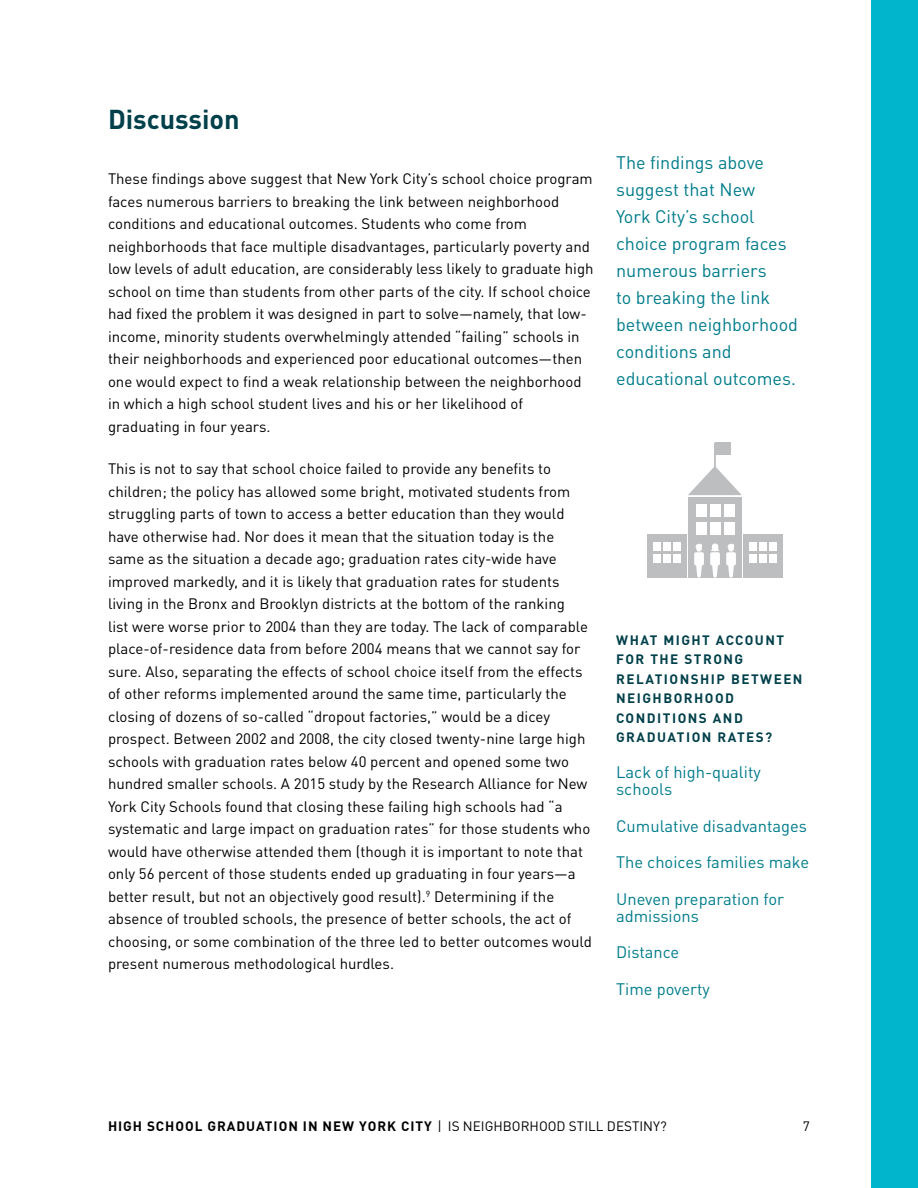
<style>
.page{position:relative;width:918px;height:1188px;background:#fff}
.page>*{position:absolute;margin:0;border:0;box-sizing:border-box;transform-origin:0 0}
.t1{font:700 27px "DINOT";color:#00404a}
.t2{font:18px/27px "DINOT";color:#007c8b}
.t3{font:16.5px/16.5px "DINOT";color:#007c8b}
.t4{font:15px/22.5px "DINOT";color:#000}
.t5{font:700 13.5px/19.5px "DINOT";letter-spacing:.11em;color:#00404a}
.t6{font:700 13.5px "DINOT";letter-spacing:.07em;color:#000}
.t7{font:13.5px "DINOT";color:#000}
.s1{font-weight:400}
</style>
<div class="page">
<div style="left:872px;top:0;width:46px;height:1188px;background:#00b5cc"></div>
<div style="left:743px;top:535px;width:39px;height:43px;background:#bcbec0"></div>
<div style="left:647px;top:535px;width:40px;height:43px;background:#bcbec0"></div>
<div style="left:688px;top:497px;width:54px;height:81px;background:#bcbec0"></div>
<div style="left:653px;top:542px;width:8px;height:9px;background:#fff"></div>
<div style="left:663px;top:542px;width:8px;height:9px;background:#fff"></div>
<div style="left:673px;top:542px;width:8px;height:9px;background:#fff"></div>
<div style="left:653px;top:554px;width:8px;height:9px;background:#fff"></div>
<div style="left:663px;top:554px;width:8px;height:9px;background:#fff"></div>
<div style="left:673px;top:554px;width:8px;height:9px;background:#fff"></div>
<div style="left:696px;top:505px;width:10px;height:12px;background:#fff"></div>
<div style="left:710px;top:505px;width:10px;height:12px;background:#fff"></div>
<div style="left:724px;top:505px;width:10px;height:12px;background:#fff"></div>
<div style="left:696px;top:522px;width:10px;height:13px;background:#fff"></div>
<div style="left:710px;top:522px;width:10px;height:13px;background:#fff"></div>
<div style="left:724px;top:522px;width:10px;height:13px;background:#fff"></div>
<div style="left:749px;top:542px;width:8px;height:9px;background:#fff"></div>
<div style="left:759px;top:542px;width:8px;height:9px;background:#fff"></div>
<div style="left:769px;top:542px;width:7px;height:9px;background:#fff"></div>
<div style="left:749px;top:554px;width:8px;height:9px;background:#fff"></div>
<div style="left:759px;top:554px;width:8px;height:9px;background:#fff"></div>
<div style="left:769px;top:554px;width:7px;height:9px;background:#fff"></div>
<svg style="left:688px;top:467px;width:54px;height:28px"></svg>
<hr style="left:714px;top:443px;width:2px;height:24px;background:#bcbec0">
<svg style="left:710px;top:543px;width:10px;height:35px"></svg>
<svg style="left:694px;top:544px;width:10px;height:34px"></svg>
<svg style="left:726px;top:544px;width:10px;height:34px"></svg>
<div style="left:715px;top:443px;width:16px;height:12px;background:#bcbec0"></div>
<h1 class="t1" style="left:108px;top:101px;width:133px">Discussion</h1>
<p class="t4" style="left:108px;top:167px;width:487px">These findings above suggest that New York City’s school choice program faces numerous barriers to breaking the link between neighborhood conditions and educational outcomes. Students who come from neighborhoods that face multiple disadvantages, particularly poverty and low levels of adult education, are considerably less likely to graduate high school on time than students from other parts of the city. If school choice had fixed the problem it was designed in part to solve—namely, that low&shy;income, minority students overwhelmingly attended “failing” schools in their neighborhoods and experienced poor educational outcomes—then one would expect to find a weak relationship between the neighborhood in which a high school student lives and his or her likelihood of graduating in four years.</p>
<p class="t4" style="left:108px;top:457px;width:486px">This is not to say that school choice failed to provide any benefits to children; the policy has allowed some bright, motivated students from struggling parts of town to access a better education than they would have otherwise had. Nor does it mean that the situation today is the same as the situation a decade ago; graduation rates city-wide have improved markedly, and it is likely that graduation rates for students living in the Bronx and Brooklyn districts at the bottom of the ranking<br>list were worse prior to 2004 than they are today. The lack of comparable place-of-residence data from before 2004 means that we cannot say for sure. Also, separating the effects of school choice itself from the effects of other reforms implemented around the same time, particularly the closing of dozens of so-called “dropout factories,” would be a dicey prospect. Between 2002 and 2008, the city closed twenty-nine large high schools with graduation rates below 40 percent and opened some two hundred smaller schools. A 2015 study by the Research Alliance for New York City Schools found that closing these failing high schools had “a systematic and large impact on graduation rates” for those students who would have otherwise attended them (though it is important to note that only 56 percent of those students ended up graduating in four years—a better result, but not an objectively good result).<sup>9</sup> Determining if the absence of troubled schools, the presence of better schools, the act of choosing, or some combination of the three led to better outcomes would present numerous methodological hurdles.</p>
<p class="t2" style="left:616px;top:148px;width:183px">The findings above suggest that New<br>York City’s school choice program faces numerous barriers<br>to breaking the link between neighborhood conditions and educational outcomes.</p>
<p class="t5" style="left:616px;top:630px;width:188px">WHAT MIGHT ACCOUNT<br>FOR THE STRONG<br>RELATIONSHIP BETWEEN<br>NEIGHBORHOOD<br>CONDITIONS AND<br>GRADUATION RATES?</p>
<p class="t3" style="left:616px;top:763px;width:146px">Lack of high-quality schools</p>
<p class="t3" style="left:616px;top:817px;width:192px">Cumulative disadvantages</p>
<p class="t3" style="left:616px;top:853px;width:195px">The choices families make</p>
<p class="t3" style="left:616px;top:890px;width:170px">Uneven preparation for admissions</p>
<p class="t3" style="left:616px;top:943px;width:65px">Distance</p>
<p class="t3" style="left:616px;top:980px;width:95px">Time poverty</p>
<p class="t6" style="left:108px;top:1117px;width:560px">HIGH SCHOOL GRADUATION IN NEW YORK CITY <span class="s1">| IS NEIGHBORHOOD STILL DESTINY?</span></p>
<p class="t7" style="left:803px;top:1117px;width:9px">7</p>
</div>
